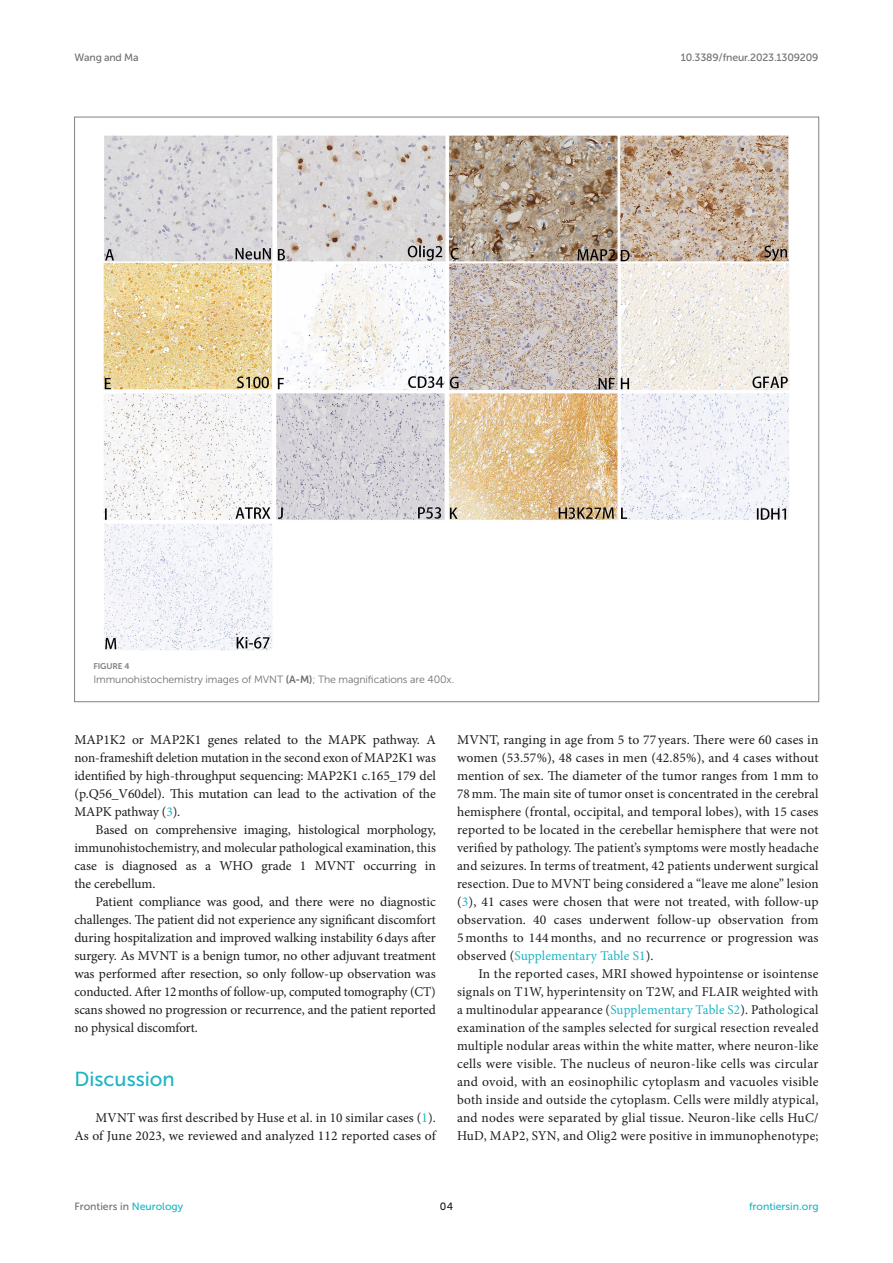
<style>
.page{position:relative;width:893px;height:1263px;background:#fff}
.page>*{position:absolute;margin:0;border:0;box-sizing:border-box;transform-origin:0 0}
.HEAD_1{font:20.25px "Museo Sans 500";color:#1db5c3}
.TEXT{font:13.5px/18px "Minion Pro";color:#1b1c1b;text-align:justify}
.TEXT_FLUSH{font:13.5px/18px "Minion Pro";letter-spacing:.005em;color:#1b1c1b;text-align:justify}
.FIG_LEG{font:10.5px "Museo Sans 300";letter-spacing:-.01em;color:#706f70}
.t1{font:10.5px "Museo Sans 500";letter-spacing:-.015em;color:#706f70}
.t2{font:10.5px "Museo Sans 500";color:#1db5c3}
.t3{font:10.5px "Museo Sans 500";color:#1b1c1b}
.FIG_HD{font:8.25px "Museo Sans 700";letter-spacing:-.01em;color:#7e7f7f}
.s1{font-family:"Museo Sans 700"}
.s2{color:#1db5c3}
</style>
<div class="page">
<img style="left:104px;top:136px;width:686px;height:514px">
<p class="t1" style="left:74px;top:51px;width:66px">Wang and Ma</p>
<p class="t1" style="left:681px;top:51px;width:139px">10.3389/fneur.2023.1309209</p>
<p class="FIG_HD" style="left:94px;top:662px;width:37px">FIGURE 4</p>
<p class="FIG_LEG" style="left:94px;top:673px;width:362px">Immunohistochemistry images of MVNT <span class="s1">(A-M)</span>; The magnifications are 400x.</p>
<p class="TEXT_FLUSH" style="left:74px;top:731px;width:363px">MAP1K2 or MAP2K1 genes related to the MAPK pathway. A non-frameshift deletion mutation in the second exon of MAP2K1 was identified by high-throughput sequencing: MAP2K1 c.165_179 del (p.Q56_V60del). This mutation can lead to the activation of the MAPK pathway (<span class="s2">3</span>).</p>
<p class="TEXT" style="left:74px;top:821px;width:363px;text-indent:21px">Based on comprehensive imaging, histological morphology, immunohistochemistry, and molecular pathological examination, this case is diagnosed as a WHO grade 1 MVNT occurring in the cerebellum.</p>
<p class="TEXT" style="left:74px;top:893px;width:363px;text-indent:21px">Patient compliance was good, and there were no diagnostic challenges. The patient did not experience any significant discomfort during hospitalization and improved walking instability 6days after surgery. As MVNT is a benign tumor, no other adjuvant treatment was performed after resection, so only follow-up observation was conducted. After 12months of follow-up, computed tomography (CT) scans showed no progression or recurrence, and the patient reported no physical discomfort.</p>
<p class="HEAD_1" style="left:74px;top:1068px;width:102px">Discussion</p>
<p class="TEXT_FLUSH" style="left:74px;top:1109px;width:363px;text-align:right">MVNT was first described by Huse et al. in 10 similar cases (<span class="s2">1</span>).<br>As of June 2023, we reviewed and analyzed 112 reported cases of</p>
<p class="TEXT_FLUSH" style="left:457px;top:731px;width:363px">MVNT, ranging in age from 5 to 77 years. There were 60 cases in women (53.57%), 48 cases in men (42.85%), and 4 cases without mention of sex. The diameter of the tumor ranges from 1 mm to 78 mm. The main site of tumor onset is concentrated in the cerebral hemisphere (frontal, occipital, and temporal lobes), with 15 cases reported to be located in the cerebellar hemisphere that were not verified by pathology. The patient’s symptoms were mostly headache and seizures. In terms of treatment, 42 patients underwent surgical resection. Due to MVNT being considered a “leave me alone” lesion (<span class="s2">3</span>), 41 cases were chosen that were not treated, with follow-up observation. 40 cases underwent follow-up observation from 5 months to 144 months, and no recurrence or progression was observed (<span class="s2">Supplementary Table S1</span>).</p>
<p class="TEXT" style="left:457px;top:965px;width:363px;text-indent:21px">In the reported cases, MRI showed hypointense or isointense signals on T1W, hyperintensity on T2W, and FLAIR weighted with a multinodular appearance (<span class="s2">Supplementary Table S2</span>). Pathological examination of the samples selected for surgical resection revealed multiple nodular areas within the white matter, where neuron-like cells were visible. The nucleus of neuron-like cells was circular and ovoid, with an eosinophilic cytoplasm and vacuoles visible both inside and outside the cytoplasm. Cells were mildly atypical, and nodes were separated by glial tissue. Neuron-like cells HuC/ HuD, MAP2, SYN, and Olig2 were positive in immunophenotype;</p>
<p class="t1" style="left:74px;top:1200px;width:110px">Frontiers in <span class="s2">Neurology</span></p>
<p class="t3" style="left:440px;top:1200px;width:15px">04</p>
<p class="t2" style="left:749px;top:1200px;width:71px">frontiersin.org</p>
</div>
